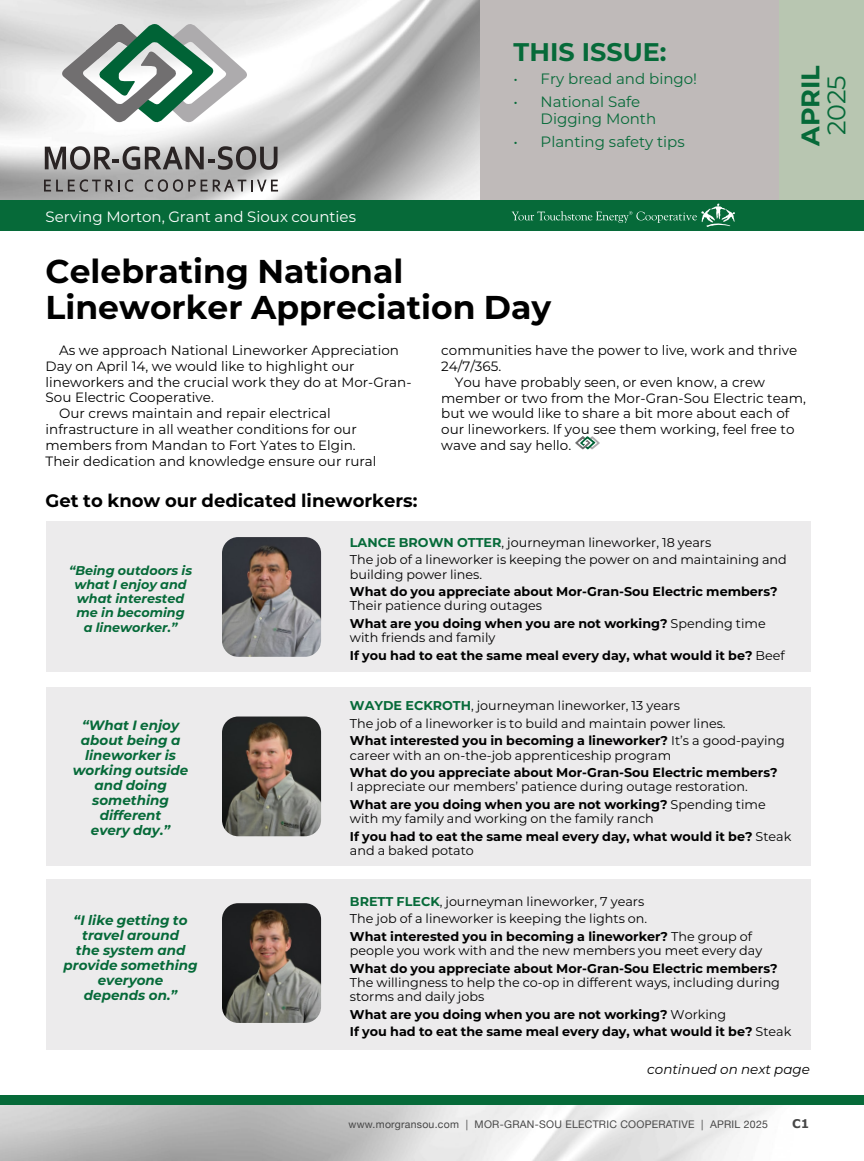
<style>
.page{position:relative;width:864px;height:1161px;background:#fff}
.page>*{position:absolute;margin:0;border:0;box-sizing:border-box;transform-origin:0 0}
.t1{font:700 33px/36px "Montserrat";color:#000}
.t2{font:700 25.5px "Montserrat";color:#066a39}
.t3{font:25.5px "Montserrat";color:#066a39}
.t4{font:700 18px "Montserrat";color:#000}
.t5{font:15px/16.5px "Montserrat";color:#066a39}
.t6{font:15px "Montserrat";color:#fff}
.t7{font:13.5px "Montserrat";color:#000}
.t8{font:italic 700 13.5px/15px "Montserrat";color:#066a39;text-align:center}
.t9{font:italic 13.5px "Montserrat";color:#000}
.t10{font:12.75px/17.5px "Montserrat";color:#000}
.t11{font:700 12.75px/17.5px "Montserrat";color:#000}
.t12{font:italic 700 12.75px/14.2px "Montserrat";color:#066a39;text-align:center}
.t13{font:700 12px "Verdana";color:#474747}
.t14{font:10.5px "Helvetica Neue";letter-spacing:.025em;color:#474747}
.s1{font-weight:700;color:#066a39}
.s2{font-weight:700}
.s3{font-weight:400}
</style>
<div class="page">
<img style="left:0;top:0;width:480px;height:201px">
<div style="left:480px;top:0;width:336px;height:201px;background:#bfbab9"></div>
<svg style="left:45px;top:146px;width:233px;height:24px;background:#898686"></svg>
<svg style="left:44px;top:179px;width:89px;height:13px"></svg>
<svg style="left:145px;top:179px;width:133px;height:13px;background:#9a9898"></svg>
<svg style="left:59px;top:21px;width:191px;height:104px"></svg>
<div style="left:779px;top:0;width:85px;height:202px;background:#b8c6b1"></div>
<div style="left:0;top:201px;width:864px;height:30px;background:#066a39"></div>
<svg style="left:512px;top:203px;width:223px;height:24px"></svg>
<div style="left:46px;top:879px;width:764px;height:171px;background:#ecebec"></div>
<div style="left:46px;top:687px;width:764px;height:179px;background:#ecebec"></div>
<div style="left:46px;top:521px;width:764px;height:151px;background:#ecebec"></div>
<svg style="left:575px;top:436px;width:25px;height:14px"></svg>
<img style="left:222px;top:717px;width:99px;height:119px">
<img style="left:222px;top:537px;width:99px;height:120px">
<img style="left:222px;top:903px;width:99px;height:120px">
<div style="left:0;top:1095px;width:864px;height:10px;background:#066a39"></div>
<h2 class="t2" style="left:514px;top:33px;width:154px">THIS ISSUE:</h2>
<p class="t5" style="left:514px;top:70px;width:185px">• Fry bread and bingo!</p>
<p class="t5" style="left:541px;top:93px;width:117px;text-indent:-27px">• National Safe<br>Digging Month</p>
<p class="t5" style="left:514px;top:133px;width:173px">• Planting safety tips</p>
<h2 class="t2" style="left:792px;top:146px;width:82px;rotate:-90deg">APRIL</h2>
<h2 class="t3" style="left:819px;top:135px;width:62px;rotate:-90deg">2025</h2>
<p class="t6" style="left:46px;top:206px;width:312px">Serving Morton, Grant and Sioux counties</p>
<h1 class="t1" style="left:46px;top:251px;width:507px">Celebrating National<br>Lineworker Appreciation Day</h1>
<p class="t7" style="left:59px;top:341px;width:341px">As we approach National Lineworker Appreciation</p>
<p class="t7" style="left:46px;top:357px;width:311px">Day on April 14, we would like to highlight our</p>
<p class="t7" style="left:46px;top:373px;width:367px">lineworkers and the crucial work they do at Mor-Gran-</p>
<p class="t7" style="left:46px;top:388px;width:170px">Sou Electric Cooperative.</p>
<p class="t7" style="left:59px;top:404px;width:273px">Our crews maintain and repair electrical</p>
<p class="t7" style="left:46px;top:420px;width:313px">infrastructure in all weather conditions for our</p>
<p class="t7" style="left:46px;top:436px;width:312px">members from Mandan to Fort Yates to Elgin.</p>
<p class="t7" style="left:46px;top:451px;width:332px">Their dedication and knowledge ensure our rural</p>
<p class="t7" style="left:441px;top:341px;width:357px">communities have the power to live, work and thrive</p>
<p class="t7" style="left:441px;top:357px;width:61px">24/7/365.</p>
<p class="t7" style="left:455px;top:373px;width:312px">You have probably seen, or even know, a crew</p>
<p class="t7" style="left:441px;top:388px;width:366px">member or two from the Mor-Gran-Sou Electric team,</p>
<p class="t7" style="left:441px;top:404px;width:350px">but we would like to share a bit more about each of</p>
<p class="t7" style="left:441px;top:420px;width:355px">our lineworkers. If you see them working, feel free to</p>
<p class="t7" style="left:441px;top:436px;width:131px">wave and say hello.</p>
<h3 class="t4" style="left:46px;top:488px;width:373px">Get to know our dedicated lineworkers:</h3>
<p class="t10" style="left:350px;top:533px;width:438px"><span class="s1">LANCE BROWN OTTER</span>, journeyman lineworker, 18 years<br>The job of a lineworker is keeping the power on and maintaining and</p>
<p class="t10" style="left:350px;top:565px;width:134px">building power lines.</p>
<p class="t11" style="left:350px;top:582px;width:429px">What do you appreciate about Mor-Gran-Sou Electric members?</p>
<p class="t10" style="left:350px;top:597px;width:417px">Their patience during outages<br><span class="s2">What are you doing when you are not working?</span> Spending time</p>
<p class="t11" style="left:350px;top:628px;width:437px"><span class="s3">with friends and family<br></span>If you had to eat the same meal every day, what would it be? <span class="s3">Beef</span></p>
<p class="t10" style="left:350px;top:697px;width:436px"><span class="s1">WAYDE ECKROTH</span>, journeyman lineworker, 13 years<br>The job of a lineworker is to build and maintain power lines.<br><span class="s2">What interested you in becoming a lineworker?</span> It’s a good-paying</p>
<p class="t10" style="left:350px;top:746px;width:323px">career with an on-the-job apprenticeship program</p>
<p class="t11" style="left:350px;top:763px;width:429px">What do you appreciate about Mor-Gran-Sou Electric members?</p>
<p class="t10" style="left:350px;top:778px;width:417px">I appreciate our members’ patience during outage restoration.<br><span class="s2">What are you doing when you are not working?</span> Spending time</p>
<p class="t11" style="left:350px;top:809px;width:443px"><span class="s3">with my family and working on the family ranch<br></span>If you had to eat the same meal every day, what would it be? <span class="s3">Steak</span></p>
<p class="t10" style="left:350px;top:841px;width:126px">and a baked potato</p>
<p class="t10" style="left:350px;top:892px;width:404px"><span class="s1">BRETT FLECK</span>, journeyman lineworker, 7 years<br>The job of a lineworker is keeping the lights on.<br><span class="s2">What interested you in becoming a lineworker?</span> The group of</p>
<p class="t10" style="left:350px;top:941px;width:414px">people you work with and the new members you meet every day</p>
<p class="t11" style="left:350px;top:959px;width:429px">What do you appreciate about Mor-Gran-Sou Electric members?</p>
<p class="t10" style="left:350px;top:975px;width:432px;line-height:14.2px">The willingness to help the co-op in different ways, including during storms and daily jobs</p>
<p class="t11" style="left:350px;top:1005px;width:443px">What are you doing when you are not working? <span class="s3">Working<br></span>If you had to eat the same meal every day, what would it be? <span class="s3">Steak</span></p>
<p class="t12" style="left:69px;top:562px;width:125px">“Being outdoors is what I enjoy and what interested me in becoming<br>a lineworker.”</p>
<p class="t8" style="left:73px;top:717px;width:117px">“What I enjoy about being a lineworker is working outside and doing something different<br>every day.”</p>
<p class="t8" style="left:64px;top:912px;width:136px">“I like getting to travel around<br>the system and provide something everyone<br>depends on.”</p>
<p class="t9" style="left:647px;top:1060px;width:164px">continued on next page</p>
<p class="t14" style="left:349px;top:1116px;width:421px">www.morgransou.com | MOR-GRAN-SOU ELECTRIC COOPERATIVE | APRIL 2025</p>
<p class="t13" style="left:792px;top:1115px;width:19px">C1</p>
</div>
